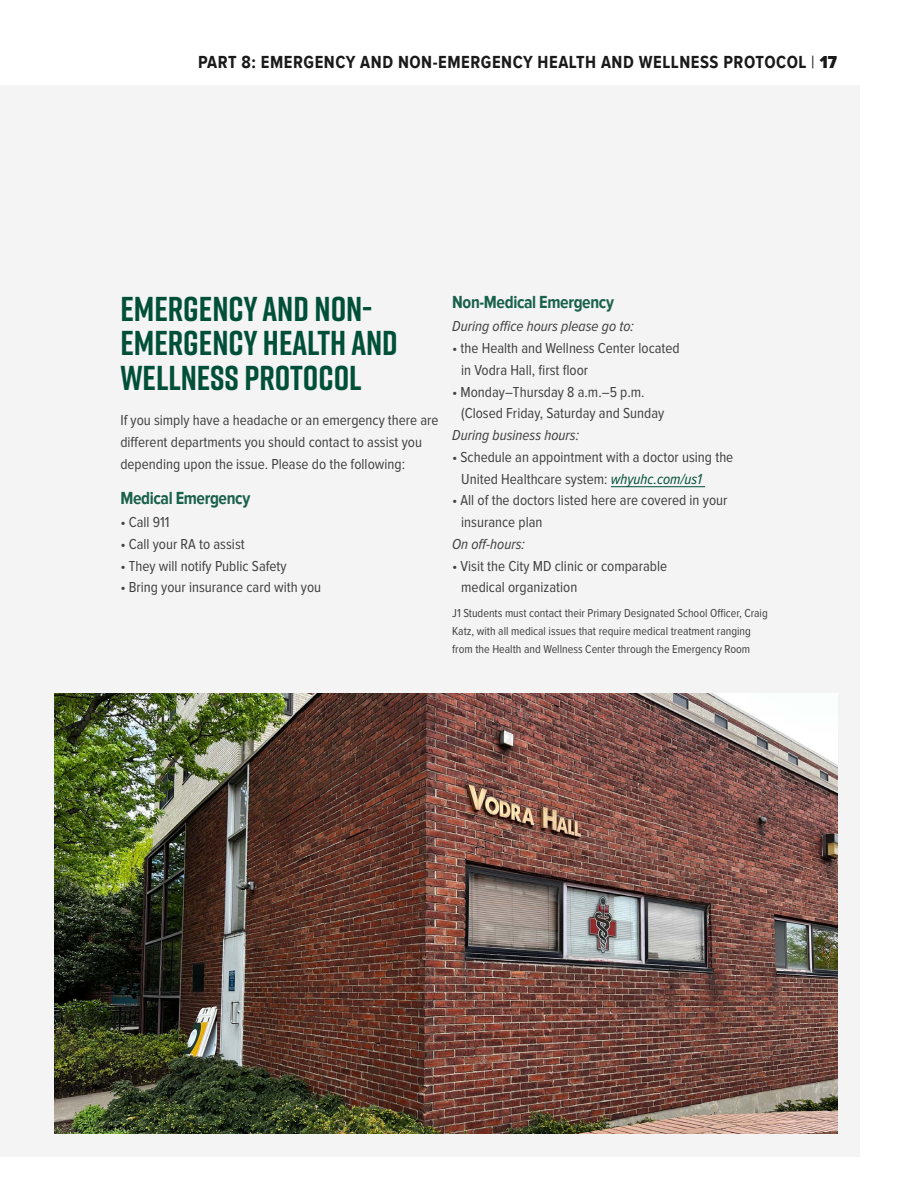
<style>
.page{position:relative;width:918px;height:1188px;background:#fff}
.page>*{position:absolute;margin:0;border:0;box-sizing:border-box;transform-origin:0 0}
.t1{font:700 34.5px/34.5px "Rift";color:#004f38}
.t2{font:700 18px "Proxima Nova Cond";letter-spacing:.03em;color:#1a1a1a}
.t3{font:700 18px "Proxima Nova Cond";letter-spacing:-.02em;color:#1a614c}
.t4{font:15px/21.8px "Proxima Nova Cond";color:#414042}
.t5{font:italic 15px "Proxima Nova Cond";color:#414042}
.t6{font:12px/18px "Proxima Nova Cond";color:#414042}
.s1{font-weight:400}
.s2{font-weight:900}
.s3{font-style:italic;color:#004f38}
</style>
<div class="page">
<div style="left:0;top:85px;width:860px;height:1071px;background:#f4f4f4"></div>
<hr style="left:611px;top:486px;width:94px;height:1px;background:#004f38">
<img style="left:54px;top:693px;width:783px;height:441px">
<p class="t2" style="left:198px;top:52px;width:640px">PART 8: EMERGENCY AND NON-EMERGENCY HEALTH AND WELLNESS PROTOCOL <span class="s1">|</span> <span class="s2">17</span></p>
<h1 class="t1" style="left:120px;top:291px;width:279px">EMERGENCY AND NON-<br>EMERGENCY HEALTH AND<br>WELLNESS PROTOCOL</h1>
<p class="t4" style="left:120px;top:410px;width:320px">If you simply have a headache or an emergency there are different departments you should contact to assist you depending upon the issue. Please do the following:</p>
<p class="t3" style="left:120px;top:488px;width:131px">Medical Emergency</p>
<p class="t4" style="left:120px;top:512px;width:51px">• Call 911</p>
<p class="t4" style="left:120px;top:534px;width:126px">• Call your RA to assist</p>
<p class="t4" style="left:120px;top:555px;width:168px">• They will notify Public Safety</p>
<p class="t4" style="left:120px;top:577px;width:202px">• Bring your insurance card with you</p>
<p class="t3" style="left:452px;top:292px;width:163px">Non-Medical Emergency</p>
<p class="t5" style="left:452px;top:320px;width:183px">During office hours please go to:</p>
<p class="t4" style="left:461px;top:338px;width:220px;text-indent:-9px">• the Health and Wellness Center located in Vodra Hall, first floor</p>
<p class="t4" style="left:461px;top:381px;width:205px;text-indent:-9px">• Monday–Thursday 8 a.m.–5 p.m. (Closed Friday, Saturday and Sunday</p>
<p class="t5" style="left:452px;top:428px;width:128px">During business hours:</p>
<p class="t4" style="left:461px;top:447px;width:274px;text-indent:-9px">• Schedule an appointment with a doctor using the<br>United Healthcare system: <span class="s3">whyuhc.com/us1</span></p>
<p class="t4" style="left:461px;top:490px;width:268px;text-indent:-9px">• All of the doctors listed here are covered in your insurance plan</p>
<p class="t5" style="left:452px;top:537px;width:74px">On off-hours:</p>
<p class="t4" style="left:461px;top:555px;width:207px;text-indent:-9px">• Visit the City MD clinic or comparable medical organization</p>
<p class="t6" style="left:452px;top:605px;width:317px">J1 Students must contact their Primary Designated School Officer, Craig<br>Katz, with all medical issues that require medical treatment ranging from the Health and Wellness Center through the Emergency Room</p>
</div>
